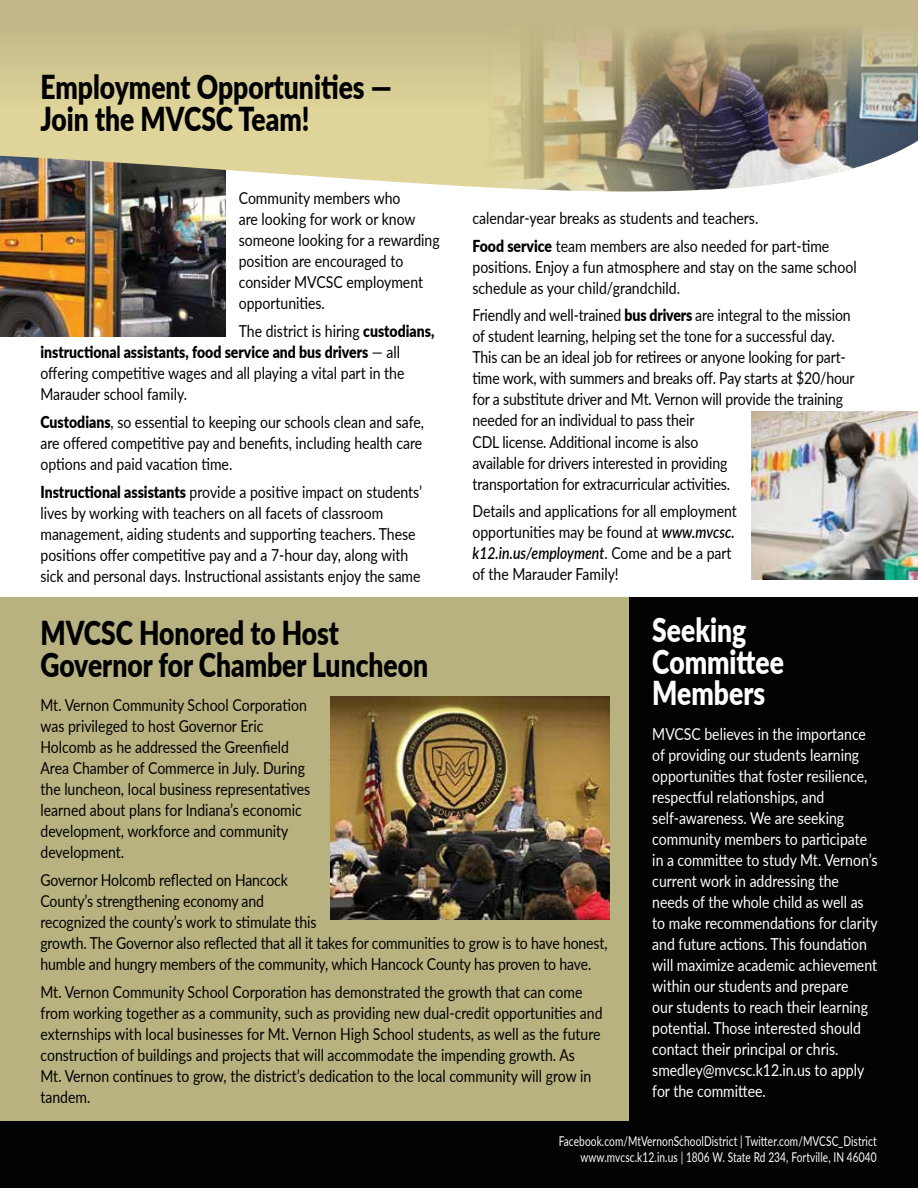
<style>
.page{position:relative;width:918px;height:1188px;background:#fff}
.page>*{position:absolute;margin:0;border:0;box-sizing:border-box;transform-origin:0 0}
.t1{font:900 33px/31.5px "Lato";color:#000;scale:.8 1}
.t2{font:900 33px/31.5px "Lato";color:#fff;scale:.8 1}
.t3{font:16.5px/21px "Lato";color:#000;scale:.85 1}
.t4{font:16.5px/21px "Lato";color:#fff;scale:.85 1}
.t5{font:13.5px/16.2px "Lato";letter-spacing:.01em;color:#fff;text-align:right;scale:.75 1}
.s1{font-weight:900}
.s2{font-weight:600;font-style:italic}
</style>
<div class="page">
<div style="left:626px;top:597px;width:292px;height:529px;background:#030303"></div>
<div style="left:0;top:597px;width:629px;height:527px;background:#b8b281"></div>
<img style="left:0;top:323px;width:225px;height:14px">
<img style="left:0;top:108px;width:483px;height:215px">
<img style="left:483px;top:108px;width:435px;height:84px">
<svg style="left:0;top:0;width:918px;height:108px"></svg>
<div style="left:0;top:1121px;width:918px;height:67px;background:#030303"></div>
<img style="left:330px;top:697px;width:280px;height:223px">
<img style="left:752px;top:411px;width:166px;height:169px">
<h1 class="t1" style="left:40px;top:70px;width:441px">Employment Opportunities —<br>Join the MVCSC Team!</h1>
<p class="t3" style="left:239px;top:187px;width:238px">Community members who<br>are looking for work or know someone looking for a rewarding position are encouraged to consider MVCSC employment opportunities.</p>
<p class="t3" style="left:40px;top:320px;width:465px;text-indent:198px">The district is hiring <span class="s1">custodians, instructional assistants, food service and bus drivers</span> — all offering competitive wages and all playing a vital part in the Marauder school family.</p>
<p class="t3" style="left:40px;top:411px;width:453px;text-align:justify"><span class="s1">Custodians</span>, so essential to keeping our schools clean and safe, are offered competitive pay and benefits, including health care options and paid vacation time.</p>
<p class="t3" style="left:40px;top:481px;width:451px"><span class="s1">Instructional assistants</span> provide a positive impact on students’ lives by working with teachers on all facets of classroom management, aiding students and supporting teachers. These positions offer competitive pay and a 7-hour day, along with sick and personal days. Instructional assistants enjoy the same</p>
<p class="t3" style="left:472px;top:203px;width:421px;line-height:27.8px">calendar-year breaks as students and teachers.<br><span class="s1">Food service</span> team members are also needed for part-time</p>
<p class="t3" style="left:472px;top:256px;width:453px">positions. Enjoy a fun atmosphere and stay on the same school schedule as your child/grandchild.</p>
<p class="t3" style="left:472px;top:304px;width:451px">Friendly and well-trained <span class="s1">bus drivers</span> are integral to the mission of student learning, helping set the tone for a successful day.<br>This can be an ideal job for retirees or anyone looking for part&shy;time work, with summers and breaks off. Pay starts at $20/hour for a substitute driver and Mt. Vernon will provide the training needed for an individual to pass their<br>CDL license. Additional income is also<br>available for drivers interested in providing<br>transportation for extracurricular activities.</p>
<p class="t3" style="left:472px;top:500px;width:313px">Details and applications for all employment opportunities may be found at <span class="s2">www.mvcsc. k12.in.us/employment</span>. Come and be a part of the Marauder Family!</p>
<h1 class="t2" style="left:652px;top:613px;width:166px">Seeking<br>Committee<br>Members</h1>
<p class="t4" style="left:652px;top:722px;width:267px">MVCSC believes in the importance of providing our students learning opportunities that foster resilience, respectful relationships, and self-awareness. We are seeking community members to participate in a committee to study Mt. Vernon’s current work in addressing the needs of the whole child as well as to make recommendations for clarity and future actions. This foundation will maximize academic achievement within our students and prepare<br>our students to reach their learning potential. Those interested should contact their principal or chris. smedley@mvcsc.k12.in.us to apply for the committee.</p>
<h1 class="t1" style="left:40px;top:616px;width:486px">MVCSC Honored to Host<br>Governor for Chamber Luncheon</h1>
<p class="t3" style="left:40px;top:694px;width:319px">Mt. Vernon Community School Corporation was privileged to host Governor Eric Holcomb as he addressed the Greenfield Area Chamber of Commerce in July. During the luncheon, local business representatives learned about plans for Indiana’s economic development, workforce and community development.</p>
<p class="t3" style="left:40px;top:869px;width:669px">Governor Holcomb reflected on Hancock<br>County’s strengthening economy and<br>recognized the county’s work to stimulate this<br>growth. The Governor also reflected that all it takes for communities to grow is to have honest, humble and hungry members of the community, which Hancock County has proven to have.</p>
<p class="t3" style="left:40px;top:981px;width:663px">Mt. Vernon Community School Corporation has demonstrated the growth that can come from working together as a community, such as providing new dual-credit opportunities and externships with local businesses for Mt. Vernon High School students, as well as the future construction of buildings and projects that will accommodate the impending growth. As<br>Mt. Vernon continues to grow, the district’s dedication to the local community will grow in tandem.</p>
<p class="t5" style="left:559px;top:1132px;width:426px">Facebook.com/MtVernonSchoolDistrict | Twitter.com/MVCSC_District www.mvcsc.k12.in.us | 1806 W. State Rd 234, Fortville, IN 46040</p>
</div>
